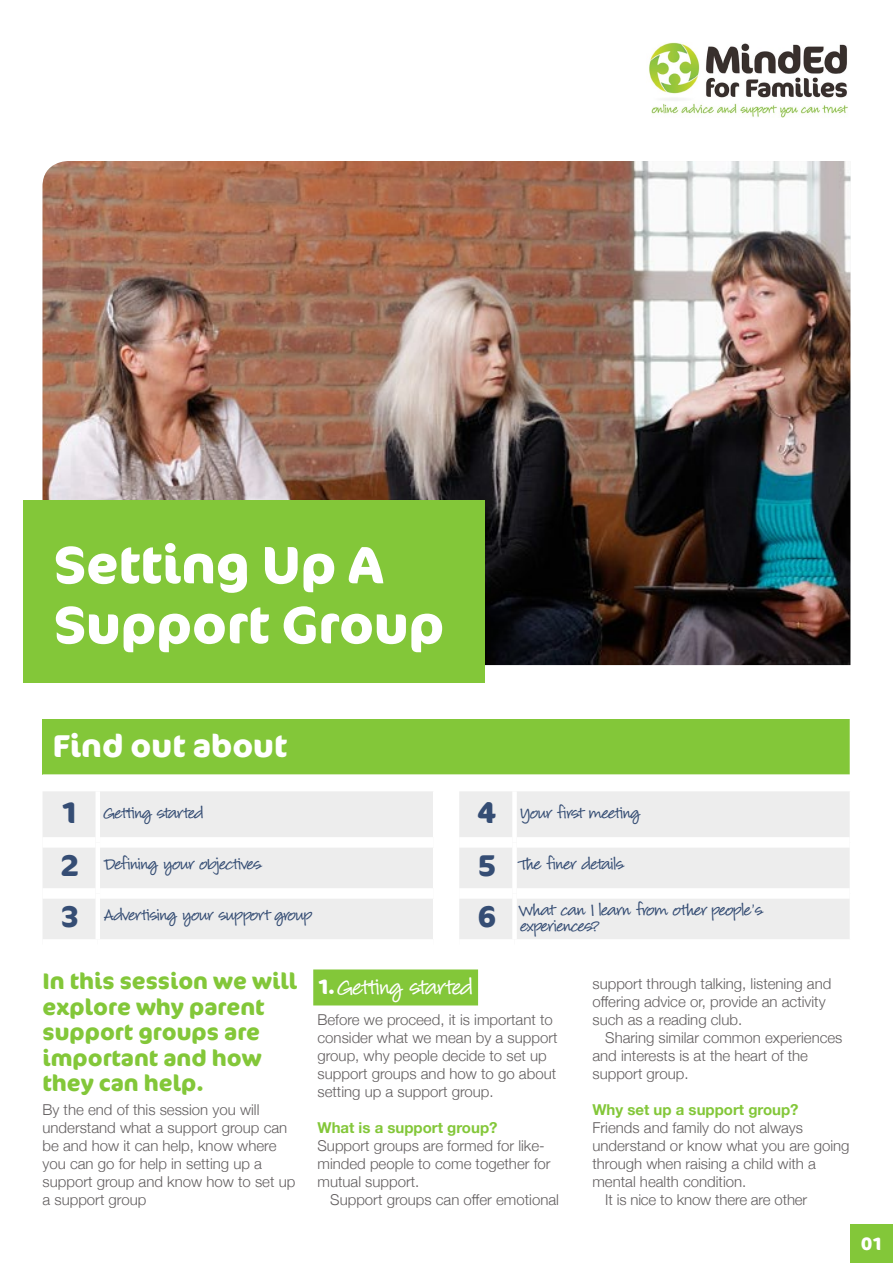
<style>
.page{position:relative;width:893px;height:1263px;background:#fff}
.page>*{position:absolute;margin:0;border:0;box-sizing:border-box;transform-origin:0 0}
.t1{font:700 52.5px/60px "Cocon OT";color:#fff}
.t2{font:34.5px "Louisiana";letter-spacing:-.02em;color:#fff}
.t3{font:700 31.5px "Cocon OT";color:#fff}
.t4{font:25.5px "Louisiana";letter-spacing:-.015em;color:#354d74}
.t5{font:700 22.5px/25.5px "Cocon OT";color:#83c739}
.t6{font:700 18px "Cocon OT";color:#fff}
.t7{font:300 15px/18px "Helvetica Neue";color:#625e5f}
.t8{font:700 15px "Helvetica Neue";color:#83c739}
.s1{font-family:"Cocon OT";font-weight:700;font-size:30px}
.s2{font-family:"Cocon OT";font-weight:700;font-size:21px}
</style>
<div class="page">
<img style="left:649px;top:43px;width:199px;height:75px">
<div style="left:313px;top:969px;width:165px;height:36px;background:#83c739"></div>
<div style="left:850px;top:1224px;width:43px;height:39px;background:#83c739"></div>
<img style="left:43px;top:161px;width:807px;height:504px">
<div style="left:23px;top:501px;width:462px;height:182px;background:#83c739"></div>
<div style="left:43px;top:719px;width:807px;height:55px;background:#83c739"></div>
<svg style="left:43px;top:774px;width:807px;height:1px"></svg>
<div style="left:43px;top:791px;width:807px;height:148px;background:#ededed"></div>
<hr style="left:433px;top:791px;width:1px;height:46px;background:#fff">
<hr style="left:433px;top:848px;width:1px;height:40px;background:#fff">
<hr style="left:433px;top:899px;width:1px;height:40px;background:#fff">
<div style="left:43px;top:837px;width:53px;height:11px;background:#fff"></div>
<div style="left:100px;top:837px;width:334px;height:11px;background:#fff"></div>
<div style="left:434px;top:837px;width:25px;height:11px;background:#fff"></div>
<div style="left:459px;top:837px;width:53px;height:11px;background:#fff"></div>
<div style="left:517px;top:837px;width:333px;height:11px;background:#fff"></div>
<div style="left:43px;top:888px;width:53px;height:11px;background:#fff"></div>
<div style="left:100px;top:888px;width:334px;height:11px;background:#fff"></div>
<div style="left:434px;top:888px;width:25px;height:11px;background:#fff"></div>
<div style="left:459px;top:888px;width:53px;height:11px;background:#fff"></div>
<div style="left:517px;top:888px;width:333px;height:11px;background:#fff"></div>
<hr style="left:96px;top:791px;width:4px;height:51px;background:#fff">
<hr style="left:96px;top:842px;width:4px;height:51px;background:#fff">
<hr style="left:96px;top:893px;width:4px;height:46px;background:#fff">
<div style="left:512px;top:791px;width:5px;height:51px;background:#fff"></div>
<div style="left:512px;top:842px;width:5px;height:51px;background:#fff"></div>
<div style="left:512px;top:893px;width:5px;height:46px;background:#fff"></div>
<h1 class="t1" style="left:54px;top:536px;width:392px">Setting Up A<br>Support Group</h1>
<h3 class="t3" style="left:53px;top:727px;width:236px">Find out about</h3>
<h3 class="t4" style="left:61px;top:794px;width:145px"><span class="s1">1</span> Getting started</h3>
<h3 class="t4" style="left:478px;top:794px;width:164px"><span class="s1">4</span> Your first meeting</h3>
<h3 class="t4" style="left:61px;top:845px;width:202px"><span class="s1">2</span> Defining your objectives</h3>
<h3 class="t4" style="left:478px;top:845px;width:148px"><span class="s1">5</span> The finer details</h3>
<h3 class="t4" style="left:61px;top:896px;width:252px"><span class="s1">3</span> Advertising your support group</h3>
<h3 class="t4" style="left:478px;top:891px;width:287px"><span class="s1">6</span> What can I learn from other people’s</h3>
<h3 class="t4" style="left:520px;top:907px;width:81px">experiences?</h3>
<h3 class="t5" style="left:43px;top:969px;width:256px">In this session we will explore why parent support groups are important and how they can help.</h3>
<p class="t7" style="left:43px;top:1100px;width:254px">By the end of this session you will understand what a support group can be and how it can help, know where you can go for help in setting up a support group and know how to set up a support group</p>
<h2 class="t2" style="left:317px;top:962px;width:158px"><span class="s2">1.</span> Getting started</h2>
<p class="t7" style="left:317px;top:1010px;width:242px">Before we proceed, it is important to consider what we mean by a support group, why people decide to set up support groups and how to go about setting up a support group.</p>
<p class="t8" style="left:317px;top:1116px;width:182px">What is a support group?</p>
<p class="t7" style="left:317px;top:1136px;width:235px">Support groups are formed for like&shy;minded people to come together for mutual support.</p>
<p class="t7" style="left:330px;top:1190px;width:230px">Support groups can offer emotional</p>
<p class="t7" style="left:592px;top:974px;width:240px">support through talking, listening and offering advice or, provide an activity such as a reading club.</p>
<p class="t7" style="left:592px;top:1028px;width:252px;text-indent:13px">Sharing similar common experiences and interests is at the heart of the support group.</p>
<p class="t8" style="left:592px;top:1098px;width:208px">Why set up a support group?</p>
<p class="t7" style="left:592px;top:1118px;width:212px">Friends and family do not always</p>
<p class="t7" style="left:592px;top:1136px;width:259px">understand or know what you are going</p>
<p class="t7" style="left:592px;top:1154px;width:225px">through when raising a child with a</p>
<p class="t7" style="left:592px;top:1172px;width:155px">mental health condition.</p>
<p class="t7" style="left:605px;top:1190px;width:204px">It is nice to know there are other</p>
<p class="t6" style="left:861px;top:1232px;width:24px">01</p>
</div>
